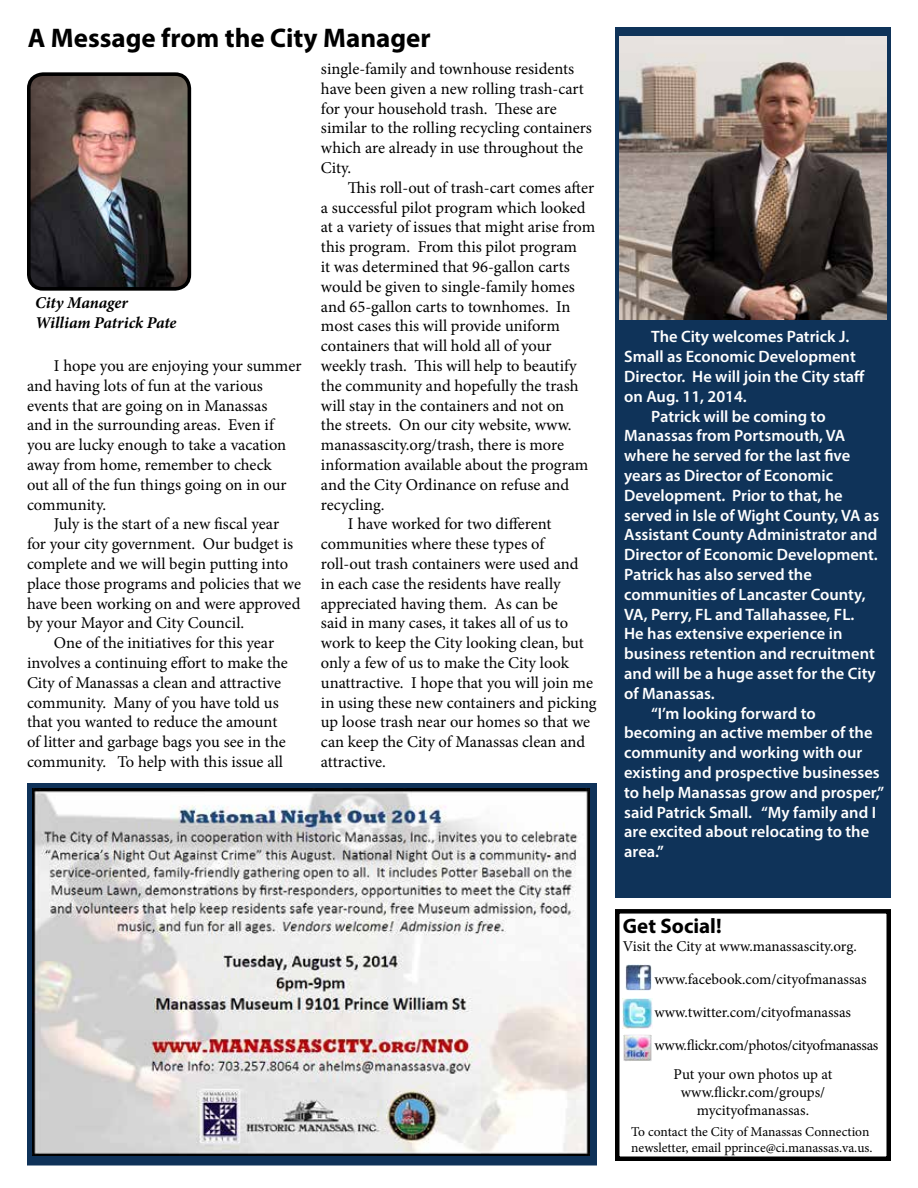
<style>
.page{position:relative;width:918px;height:1188px;background:#fff}
.page>*{position:absolute;margin:0;border:0;box-sizing:border-box;transform-origin:0 0}
.t1{font:700 27px "Myriad Pro";color:#000}
.t2{font:700 21px "Myriad Pro";color:#000}
.t3{font:16.5px/19.8px "Minion Pro";letter-spacing:-.005em;color:#000}
.t4{font:600 16.5px "Myriad Pro";color:#fff}
.t5{font:italic 700 16.5px/19.8px "Minion Pro";letter-spacing:-.01em;color:#000}
.t6{font:15px/28.8px "Minion Pro";letter-spacing:-.005em;color:#000}
.t7{font:13.5px/16.2px "Minion Pro";letter-spacing:-.005em;color:#000}
</style>
<div class="page">
<svg style="left:27px;top:783px;width:570px;height:383px;background:#133458"></svg>
<img style="left:32px;top:77px;width:154px;height:209px">
<div style="left:27px;top:72px;width:164px;height:219px;border:4px solid #000;border-radius:14px"></div>
<div style="left:615px;top:909px;width:276px;height:252px;border:4px solid #000"></div>
<img style="left:625px;top:964px;width:26px;height:26px">
<img style="left:624px;top:1034px;width:28px;height:27px">
<img style="left:623px;top:999px;width:30px;height:29px">
<div style="left:615px;top:27px;width:276px;height:870px;background:#0f3359"></div>
<img style="left:620px;top:37px;width:266px;height:282px">
<img style="left:32px;top:788px;width:558px;height:367px">
<h1 class="t1" style="left:28px;top:21px;width:405px">A Message from the City Manager</h1>
<p class="t5" style="left:35px;top:292px;width:143px">City Manager<br>William Patrick Pate</p>
<p class="t3" style="left:27px;top:356px;width:276px;text-indent:27px">I hope you are enjoying your summer and having lots of fun at the various events that are going on in Manassas<br>and in the surrounding areas. Even if you are lucky enough to take a vacation away from home, remember to check<br>out all of the fun things going on in our community.</p>
<p class="t3" style="left:54px;top:514px;width:227px">July is the start of a new fiscal year</p>
<p class="t3" style="left:27px;top:534px;width:268px">for your city government. Our budget is</p>
<p class="t3" style="left:27px;top:554px;width:263px">complete and we will begin putting into</p>
<p class="t3" style="left:27px;top:574px;width:276px">place those programs and policies that we</p>
<p class="t3" style="left:27px;top:593px;width:275px">have been working on and were approved</p>
<p class="t3" style="left:27px;top:613px;width:219px">by your Mayor and City Council.</p>
<p class="t3" style="left:54px;top:633px;width:222px">One of the initiatives for this year</p>
<p class="t3" style="left:27px;top:653px;width:262px">involves a continuing effort to make the</p>
<p class="t3" style="left:27px;top:673px;width:256px">City of Manassas a clean and attractive</p>
<p class="t3" style="left:27px;top:692px;width:253px">community. Many of you have told us</p>
<p class="t3" style="left:27px;top:712px;width:252px">that you wanted to reduce the amount</p>
<p class="t3" style="left:27px;top:732px;width:260px">of litter and garbage bags you see in the</p>
<p class="t3" style="left:27px;top:752px;width:258px">community. To help with this issue all</p>
<p class="t3" style="left:321px;top:59px;width:272px">single-family and townhouse residents have been given a new rolling trash-cart for your household trash. These are similar to the rolling recycling containers which are already in use throughout the City.</p>
<p class="t3" style="left:348px;top:178px;width:248px">This roll-out of trash-cart comes after</p>
<p class="t3" style="left:321px;top:197px;width:266px">a successful pilot program which looked</p>
<p class="t3" style="left:321px;top:217px;width:276px">at a variety of issues that might arise from</p>
<p class="t3" style="left:321px;top:237px;width:258px">this program. From this pilot program</p>
<p class="t3" style="left:321px;top:257px;width:250px">it was determined that 96-gallon carts</p>
<p class="t3" style="left:321px;top:277px;width:255px">would be given to single-family homes</p>
<p class="t3" style="left:321px;top:296px;width:251px">and 65-gallon carts to townhomes. In</p>
<p class="t3" style="left:321px;top:316px;width:240px">most cases this will provide uniform</p>
<p class="t3" style="left:321px;top:336px;width:232px">containers that will hold all of your</p>
<p class="t3" style="left:321px;top:356px;width:257px">weekly trash. This will help to beautify</p>
<p class="t3" style="left:321px;top:376px;width:259px">the community and hopefully the trash</p>
<p class="t3" style="left:321px;top:395px;width:245px">will stay in the containers and not on</p>
<p class="t3" style="left:321px;top:415px;width:252px">the streets. On our city website, www.</p>
<p class="t3" style="left:321px;top:435px;width:245px">manassascity.org/trash, there is more</p>
<p class="t3" style="left:321px;top:455px;width:269px">information available about the program</p>
<p class="t3" style="left:321px;top:475px;width:250px">and the City Ordinance on refuse and</p>
<p class="t3" style="left:321px;top:494px;width:65px">recycling.</p>
<p class="t3" style="left:348px;top:514px;width:205px">I have worked for two different</p>
<p class="t3" style="left:321px;top:534px;width:225px">communities where these types of</p>
<p class="t3" style="left:321px;top:554px;width:259px">roll-out trash containers were used and</p>
<p class="t3" style="left:321px;top:574px;width:241px">in each case the residents have really</p>
<p class="t3" style="left:321px;top:593px;width:238px">appreciated having them. As can be</p>
<p class="t3" style="left:321px;top:613px;width:249px">said in many cases, it takes all of us to</p>
<p class="t3" style="left:321px;top:633px;width:264px">work to keep the City looking clean, but</p>
<p class="t3" style="left:321px;top:653px;width:250px">only a few of us to make the City look</p>
<p class="t3" style="left:321px;top:673px;width:274px">unattractive. I hope that you will join me</p>
<p class="t3" style="left:321px;top:692px;width:277px">in using these new containers and picking</p>
<p class="t3" style="left:321px;top:712px;width:271px">up loose trash near our homes so that we</p>
<p class="t3" style="left:321px;top:732px;width:266px">can keep the City of Manassas clean and</p>
<p class="t3" style="left:321px;top:752px;width:66px">attractive.</p>
<p class="t4" style="left:651px;top:326px;width:200px">The City welcomes Patrick J.</p>
<p class="t4" style="left:624px;top:346px;width:233px">Small as Economic Development</p>
<p class="t4" style="left:624px;top:366px;width:242px">Director. He will join the City staff</p>
<p class="t4" style="left:624px;top:386px;width:124px">on Aug. 11, 2014.</p>
<p class="t4" style="left:651px;top:405px;width:176px">Patrick will be coming to</p>
<p class="t4" style="left:624px;top:425px;width:223px">Manassas from Portsmouth, VA</p>
<p class="t4" style="left:624px;top:445px;width:228px">where he served for the last five</p>
<p class="t4" style="left:624px;top:465px;width:210px">years as Director of Economic</p>
<p class="t4" style="left:624px;top:485px;width:220px">Development. Prior to that, he</p>
<p class="t4" style="left:624px;top:504px;width:257px">served in Isle of Wight County, VA as</p>
<p class="t4" style="left:624px;top:524px;width:255px">Assistant County Administrator and</p>
<p class="t4" style="left:624px;top:544px;width:255px">Director of Economic Development.</p>
<p class="t4" style="left:624px;top:564px;width:189px">Patrick has also served the</p>
<p class="t4" style="left:624px;top:584px;width:243px">communities of Lancaster County,</p>
<p class="t4" style="left:624px;top:603px;width:232px">VA, Perry, FL and Tallahassee, FL.</p>
<p class="t4" style="left:624px;top:623px;width:220px">He has extensive experience in</p>
<p class="t4" style="left:624px;top:643px;width:252px">business retention and recruitment</p>
<p class="t4" style="left:624px;top:663px;width:253px">and will be a huge asset for the City</p>
<p class="t4" style="left:624px;top:683px;width:92px">of Manassas.</p>
<p class="t4" style="left:651px;top:702px;width:166px">“I’m looking forward to</p>
<p class="t4" style="left:624px;top:722px;width:250px">becoming an active member of the</p>
<p class="t4" style="left:624px;top:742px;width:240px">community and working with our</p>
<p class="t4" style="left:624px;top:762px;width:257px">existing and prospective businesses</p>
<p class="t4" style="left:624px;top:782px;width:262px">to help Manassas grow and prosper,”</p>
<p class="t4" style="left:624px;top:801px;width:253px">said Patrick Small. “My family and I</p>
<p class="t4" style="left:624px;top:821px;width:246px">are excited about relocating to the</p>
<p class="t4" style="left:624px;top:841px;width:41px">area.”</p>
<p class="t2" style="left:623px;top:912px;width:100px">Get Social!</p>
<p class="t6" style="left:623px;top:932px;width:236px">Visit the City at www.manassascity.org.</p>
<p class="t6" style="left:654px;top:965px;width:214px">www.facebook.com/cityofmanassas</p>
<p class="t6" style="left:654px;top:998px;width:198px">www.twitter.com/cityofmanassas</p>
<p class="t6" style="left:674px;top:1031px;width:206px;text-indent:-19px">www.flickr.com/photos/cityofmanassas<br>Put your own photos up at</p>
<p class="t6" style="left:681px;top:1083px;width:146px;line-height:18px;text-align:center">www.flickr.com/groups/ mycityofmanassas.</p>
<p class="t7" style="left:631px;top:1124px;width:243px">To contact the City of Manassas Connection newsletter, email pprince@ci.manassas.va.us.</p>
</div>
